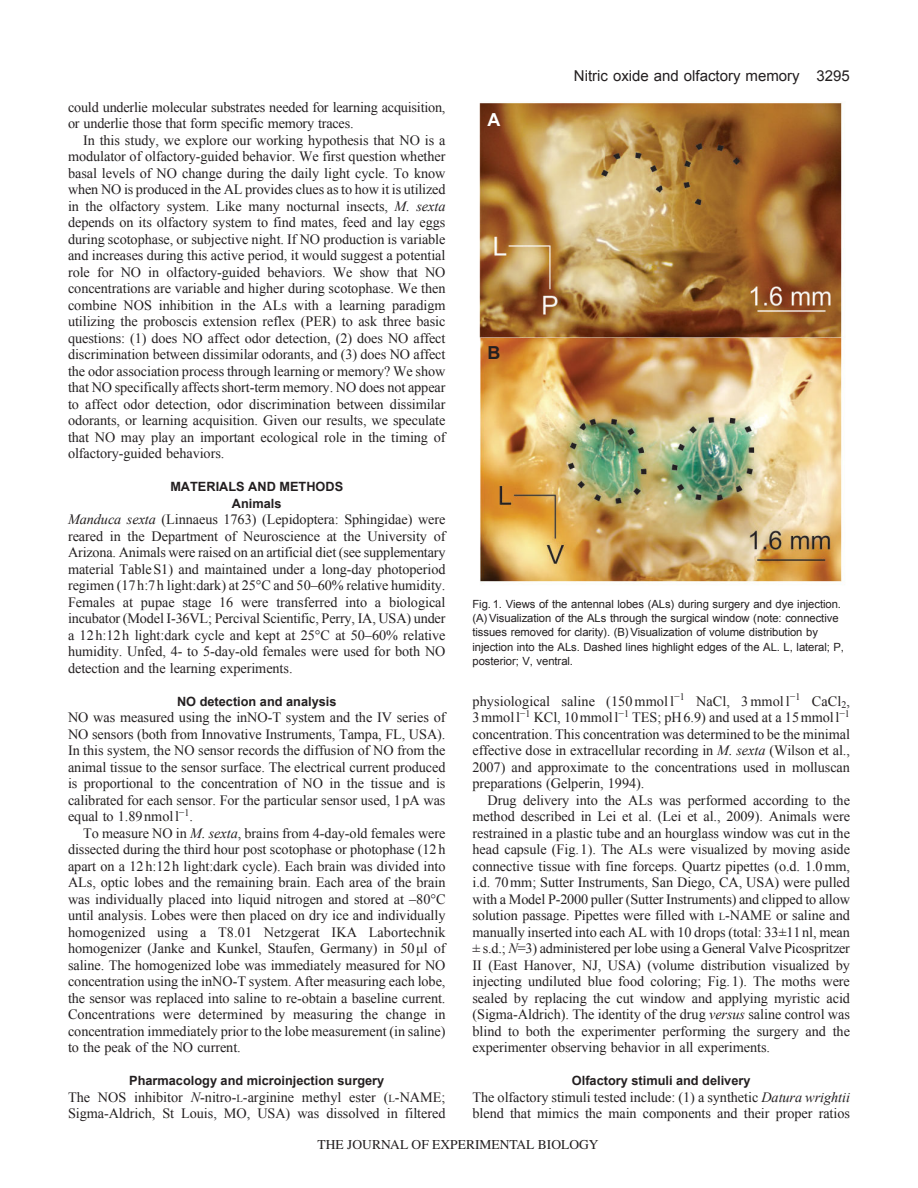
<style>
.page{position:relative;width:918px;height:1188px;background:#fff}
.page>*{position:absolute;margin:0;border:0;box-sizing:border-box;transform-origin:0 0}
.t1{font:700 18px "Arial";color:#fff}
.t2{font:700 18px "Arial";color:#231f20}
.t3{font:15px "Arial";color:#231f20}
.t4{font:14.25px/16.5px "Times New Roman";letter-spacing:-.005em;color:#231f20;text-align:justify}
.t5{font:13.5px "Times";color:#231f20}
.t6{font:700 12.75px/16.5px "Arial";color:#231f20;text-align:center}
.t7{font:11.25px/14.2px "Arial";letter-spacing:-.005em;color:#231f20}
.s1{font-style:italic}
.s2{font-size:10.65px}
</style>
<div class="page">
<img style="left:479px;top:102px;width:363px;height:480px">
<p class="t4" style="left:68px;top:99px;width:379px">could underlie molecular substrates needed for learning acquisition, or underlie those that form specific memory traces.</p>
<p class="t4" style="left:68px;top:132px;width:379px;text-indent:15px">In this study, we explore our working hypothesis that NO is a modulator of olfactory-guided behavior. We first question whether basal levels of NO change during the daily light cycle. To know when NO is produced in the AL provides clues as to how it is utilized in the olfactory system. Like many nocturnal insects, <span class="s1">M. sexta </span>depends on its olfactory system to find mates, feed and lay eggs during scotophase, or subjective night. If NO production is variable and increases during this active period, it would suggest a potential role for NO in olfactory-guided behaviors. We show that NO concentrations are variable and higher during scotophase. We then combine NOS inhibition in the ALs with a learning paradigm utilizing the proboscis extension reflex (PER) to ask three basic questions: (1) does NO affect odor detection, (2) does NO affect discrimination between dissimilar odorants, and (3) does NO affect the odor association process through learning or memory? We show that NO specifically affects short-term memory. NO does not appear to affect odor detection, odor discrimination between dissimilar odorants, or learning acquisition. Given our results, we speculate that NO may play an important ecological role in the timing of olfactory-guided behaviors.</p>
<p class="t6" style="left:170px;top:479px;width:174px">MATERIALS AND METHODS<br>Animals</p>
<p class="t4" style="left:68px;top:511px;width:379px"><span class="s1">Manduca sexta</span> (Linnaeus 1763) (Lepidoptera: Sphingidae) were reared in the Department of Neuroscience at the University of Arizona. Animals were raised on an artificial diet (see supplementary material TableS1) and maintained under a long-day photoperiod regimen (17h:7h light:dark) at 25°C and 50–60% relative humidity.<br>Females at pupae stage 16 were transferred into a biological incubator (Model I-36VL; Percival Scientific, Perry, IA, USA) under a 12h:12h light:dark cycle and kept at 25°C at 50–60% relative humidity. Unfed, 4- to 5-day-old females were used for both NO detection and the learning experiments.</p>
<p class="t6" style="left:177px;top:693px;width:161px">NO detection and analysis</p>
<p class="t4" style="left:68px;top:709px;width:379px">NO was measured using the inNO-T system and the IV series of NO sensors (both from Innovative Instruments, Tampa, FL, USA).<br>In this system, the NO sensor records the diffusion of NO from the animal tissue to the sensor surface. The electrical current produced is proportional to the concentration of NO in the tissue and is calibrated for each sensor. For the particular sensor used, 1pA was equal to 1.89nmoll<sup>−1</sup>.</p>
<p class="t4" style="left:68px;top:825px;width:379px;text-indent:15px">To measure NO in <span class="s1">M. sexta</span>, brains from 4-day-old females were dissected during the third hour post scotophase or photophase (12h apart on a 12h:12h light:dark cycle). Each brain was divided into ALs, optic lobes and the remaining brain. Each area of the brain was individually placed into liquid nitrogen and stored at –80°C until analysis. Lobes were then placed on dry ice and individually homogenized using a T8.01 Netzgerat IKA Labortechnik homogenizer (Janke and Kunkel, Staufen, Germany) in 50μl of saline. The homogenized lobe was immediately measured for NO concentration using the inNO-T system. After measuring each lobe, the sensor was replaced into saline to re-obtain a baseline current.<br>Concentrations were determined by measuring the change in concentration immediately prior to the lobe measurement (in saline) to the peak of the NO current.</p>
<p class="t6" style="left:129px;top:1073px;width:257px">Pharmacology and microinjection surgery</p>
<p class="t4" style="left:68px;top:1089px;width:379px">The NOS inhibitor <span class="s1">N</span>-nitro-<span class="s2">L</span>-arginine methyl ester (<span class="s2">L</span>-NAME;<br>Sigma-Aldrich, St Louis, MO, USA) was dissolved in filtered</p>
<p class="t1" style="left:488px;top:109px;width:14px">A</p>
<p class="t3" style="left:574px;top:67px;width:278px">Nitric oxide and olfactory memory 3295</p>
<p class="t2" style="left:488px;top:342px;width:14px">B</p>
<p class="t7" style="left:472px;top:597px;width:373px">Fig. 1. Views of the antennal lobes (ALs) during surgery and dye injection. (A)Visualization of the ALs through the surgical window (note: connective tissues removed for clarity). (B) Visualization of volume distribution by injection into the ALs. Dashed lines highlight edges of the AL. L, lateral; P, posterior; V, ventral.</p>
<p class="t4" style="left:472px;top:693px;width:379px">physiological saline (150mmol l<sup>−1</sup> NaCl, 3mmol l<sup>−1</sup> CaCl<sub>2</sub>, 3mmoll<sup>−1</sup> KCl, 10mmoll<sup>−1</sup> TES; pH6.9) and used at a 15mmoll<sup>−1 </sup>concentration. This concentration was determined to be the minimal effective dose in extracellular recording in <span class="s1">M. sexta</span> (Wilson et al., 2007) and approximate to the concentrations used in molluscan preparations (Gelperin, 1994).</p>
<p class="t4" style="left:472px;top:792px;width:379px;text-indent:15px">Drug delivery into the ALs was performed according to the method described in Lei et al. (Lei et al., 2009). Animals were restrained in a plastic tube and an hourglass window was cut in the head capsule (Fig.1). The ALs were visualized by moving aside connective tissue with fine forceps. Quartz pipettes (o.d. 1.0mm, i.d. 70mm; Sutter Instruments, San Diego, CA, USA) were pulled with a Model P-2000 puller (Sutter Instruments) and clipped to allow solution passage. Pipettes were filled with <span class="s2">L</span>-NAME or saline and manually inserted into each AL with 10 drops (total: 33±11nl, mean ± s.d.; <span class="s1">N</span>=3) administered per lobe using a General Valve Picospritzer II (East Hanover, NJ, USA) (volume distribution visualized by injecting undiluted blue food coloring; Fig.1). The moths were sealed by replacing the cut window and applying myristic acid (Sigma-Aldrich). The identity of the drug <span class="s1">versus</span> saline control was blind to both the experimenter performing the surgery and the experimenter observing behavior in all experiments.</p>
<p class="t6" style="left:572px;top:1073px;width:180px">Olfactory stimuli and delivery</p>
<p class="t4" style="left:472px;top:1089px;width:379px">The olfactory stimuli tested include: (1) a synthetic <span class="s1">Datura wrightii </span>blend that mimics the main components and their proper ratios</p>
<p class="t5" style="left:318px;top:1137px;width:282px">THE JOURNAL OF EXPERIMENTAL BIOLOGY</p>
</div>
